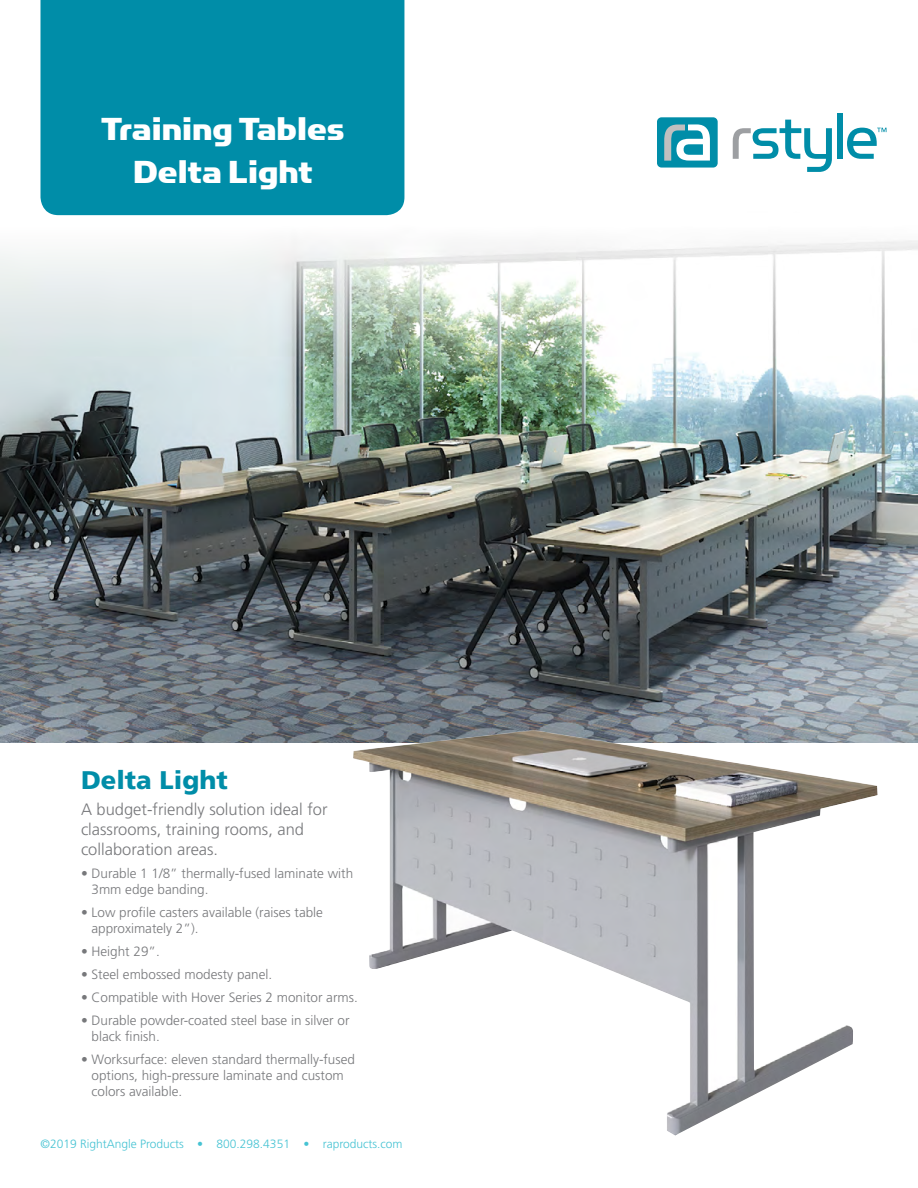
<style>
.page{position:relative;width:918px;height:1188px;background:#fff}
.page>*{position:absolute;margin:0;border:0;box-sizing:border-box;transform-origin:0 0}
.t1{font:36px/43.2px "Simian Display Chimpanzee";color:#fff;text-align:center}
.t2{font:900 25.5px "Frutiger LT Std";color:#008da8}
.t3{font:300 16.5px/19.8px "Frutiger LT Std";color:#77787b}
.t4{font:300 13.5px/16.2px "Frutiger LT Std";color:#77787b}
.t5{font:300 12px "Frutiger LT Std";color:#47c3d3}
</style>
<div class="page">
<img style="left:0;top:165px;width:918px;height:577px">
<div style="left:40px;top:0;width:364px;height:215px;background:#008da8"></div>
<div style="left:657px;top:117px;width:61px;height:51px;background:#008da8;border-radius:5px"></div>
<svg style="left:664px;top:124px;width:46px;height:37px"></svg>
<svg style="left:733px;top:120px;width:99px;height:52px"></svg>
<div style="left:837px;top:113px;width:6px;height:46px;background:#008da8"></div>
<svg style="left:847px;top:128px;width:39px;height:31px"></svg>
<img style="left:353px;top:730px;width:525px;height:406px">
<h1 class="t1" style="left:101px;top:107px;width:245px">Training Tables<br>Delta Light</h1>
<h2 class="t2" style="left:81px;top:764px;width:148px">Delta Light</h2>
<p class="t3" style="left:81px;top:800px;width:248px">A budget-friendly solution ideal for classrooms, training rooms, and collaboration areas.</p>
<p class="t4" style="left:92px;top:865px;width:263px;text-indent:-11px">• Durable 1 1/8” thermally-fused laminate with<br>3mm edge banding.</p>
<p class="t4" style="left:92px;top:904px;width:233px;text-indent:-11px">• Low profile casters available (raises table approximately 2”).</p>
<p class="t4" style="left:81px;top:943px;width:80px">• Height 29”.</p>
<p class="t4" style="left:81px;top:966px;width:193px">• Steel embossed modesty panel.</p>
<p class="t4" style="left:81px;top:989px;width:278px">• Compatible with Hover Series 2 monitor arms.</p>
<p class="t4" style="left:92px;top:1012px;width:260px;text-indent:-11px">• Durable powder-coated steel base in silver or black finish.</p>
<p class="t4" style="left:92px;top:1051px;width:265px;text-indent:-11px">• Worksurface: eleven standard thermally-fused options, high-pressure laminate and custom colors available.</p>
<p class="t5" style="left:40px;top:1137px;width:363px">©2019 RightAngle Products • 800.298.4351 • raproducts.com</p>
</div>
